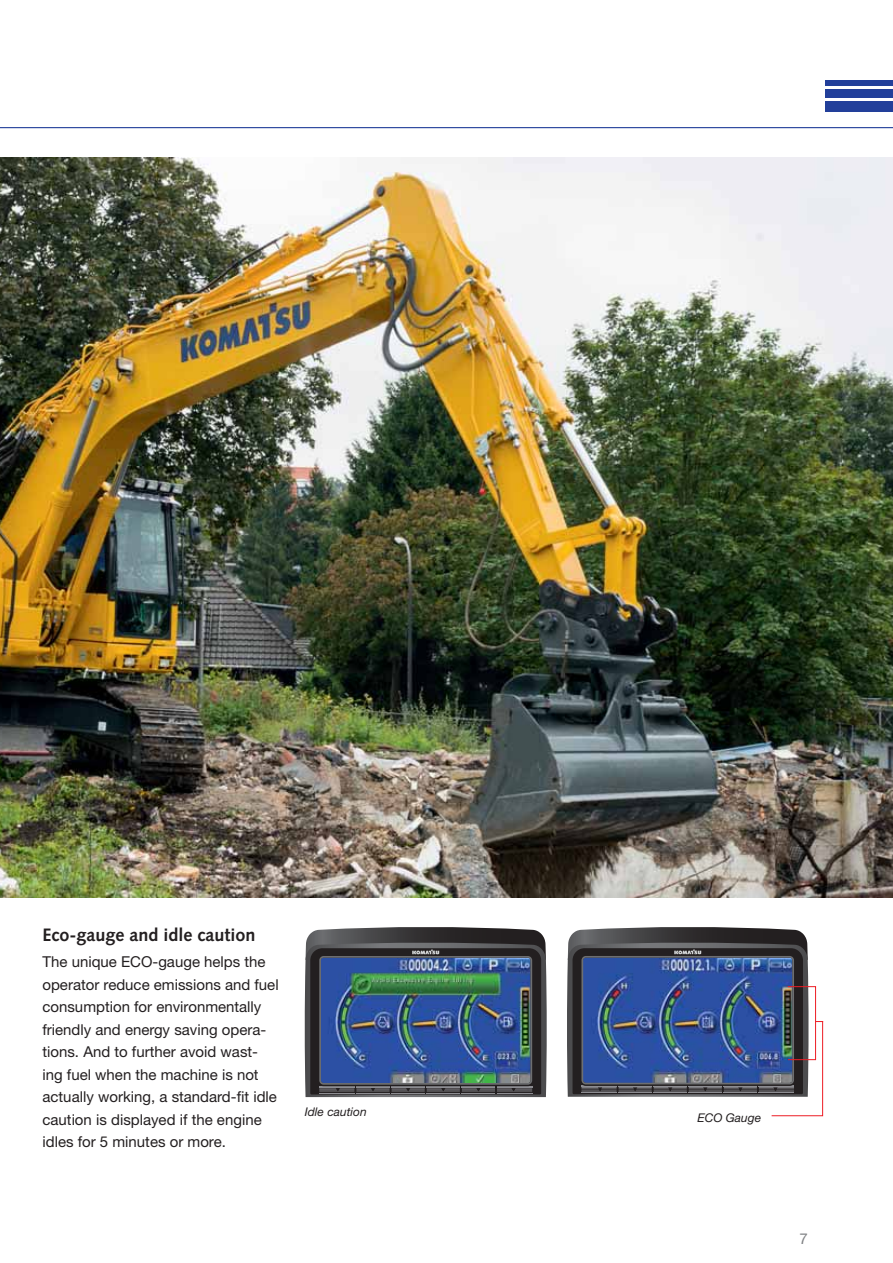
<style>
.page{position:relative;width:893px;height:1263px;background:#fff}
.page>*{position:absolute;margin:0;border:0;box-sizing:border-box;transform-origin:0 0}
.t1{font:700 18px "Syntax LTCE";color:#231f20}
.t2{font:15px/22.5px "Helvetica Neue LT Pro";color:#231f20}
.t3{font:15px "Helvetica Neue LT Pro";color:#808285}
.t4{font:italic 12px "Helvetica Neue LT Pro";color:#231f20}
</style>
<div class="page">
<img style="left:0;top:157px;width:893px;height:740px">
<hr style="left:0;top:127px;width:893px;height:1px;background:#223f9a">
<div style="left:825px;top:101px;width:68px;height:10px;background:#223f9a"></div>
<div style="left:825px;top:89px;width:68px;height:8px;background:#223f9a"></div>
<div style="left:825px;top:80px;width:68px;height:5px;background:#223f9a"></div>
<img style="left:567px;top:927px;width:256px;height:190px">
<img style="left:304px;top:927px;width:243px;height:170px">
<p class="t1" style="left:42px;top:926px;width:215px">Eco-gauge and idle caution</p>
<p class="t2" style="left:42px;top:953px;width:238px">The unique ECO-gauge helps the operator reduce emissions and fuel consumption for environmentally friendly and energy saving opera&shy;tions. And to further avoid wast&shy;ing fuel when the machine is not actually working, a standard-fit idle caution is displayed if the engine idles for 5 minutes or more.</p>
<p class="t4" style="left:305px;top:1108px;width:64px">Idle caution</p>
<p class="t4" style="left:697px;top:1114px;width:65px">ECO Gauge</p>
<p class="t3" style="left:799px;top:1233px;width:10px">7</p>
</div>
